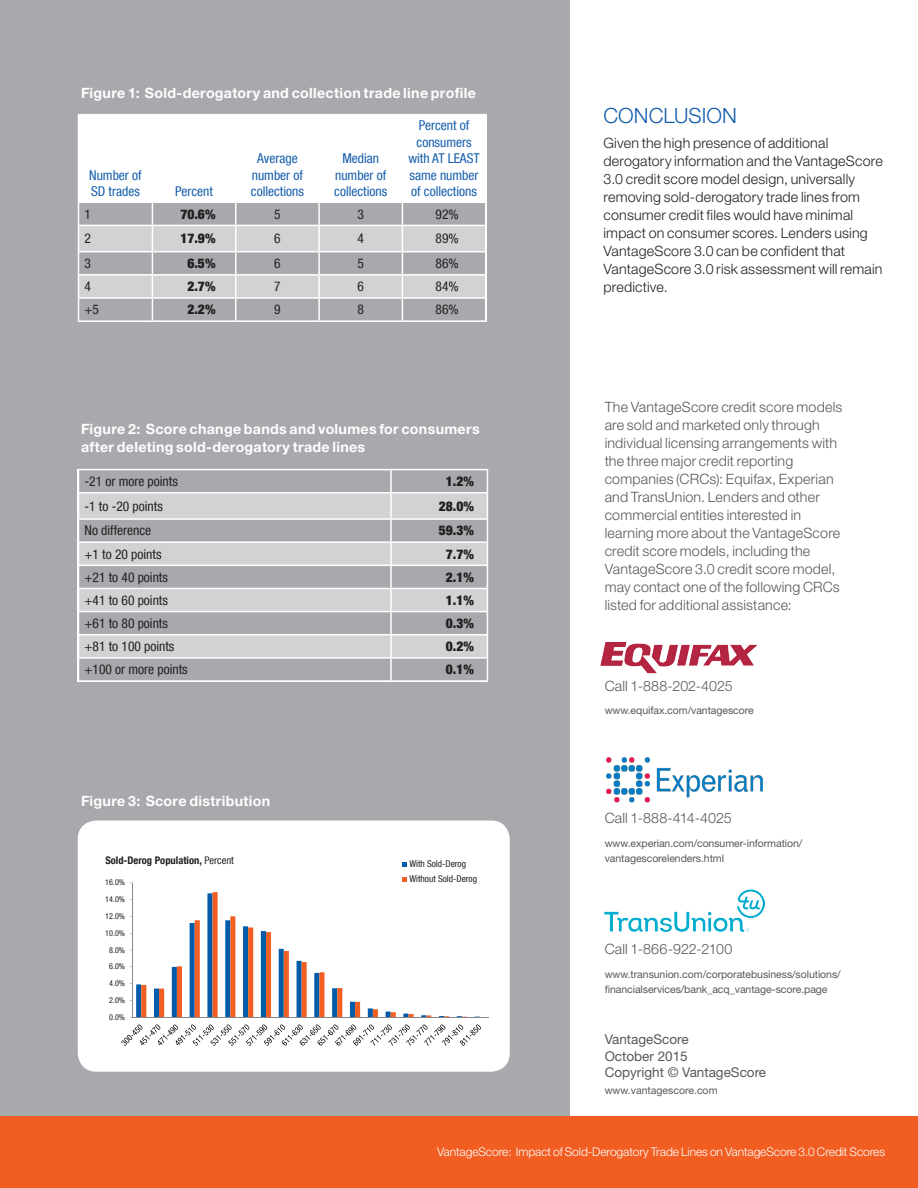
<style>
.page{position:relative;width:918px;height:1188px;background:#fff}
.page>*{position:absolute;margin:0;border:0;box-sizing:border-box;transform-origin:0 0}
.Level_1_heading{font:300 21px "Helvetica Neue LT Std";color:#135dab}
.Body{font:300 14.25px/18px "Helvetica Neue LT Std";letter-spacing:.01em;color:#57585a}
.Body-2{font:300 14.25px/18px "Helvetica Neue LT Std";letter-spacing:.015em;color:#231f20}
.Figure_heading{font:700 14.25px/18px "Helvetica Neue LT Std";letter-spacing:.02em;color:#fff}
.t1{font:condensed 13.5px "Helvetica Neue LT Com";color:#231f20}
.t2{font:condensed 13.5px/16.5px "Helvetica Neue LT Com";color:#135dab;text-align:center}
.t3{font:900 condensed 13.5px "Helvetica Neue LT Com";color:#231f20}
.t4{font:13.5px "Helvetica Neue LT Std";color:#57585a}
.Footer_rhs{font:300 12px "Helvetica Neue LT Std";letter-spacing:-.005em;color:#fff}
.Body-3{font:10.5px/15px "Helvetica Neue LT Std";letter-spacing:-.005em;color:#57585a}
.t5{font:700 10.5px "Helvetica Neue LT Com 57 Cn";color:#231f20}
.t6{font:9.3px/15px "Helvetica Neue LT Com 57 Cn";color:#231f20}
.t7{font:8.1px "Helvetica Neue LT Com 57 Cn";color:#231f20}
.s1{font-weight:400}
</style>
<div class="page">
<div style="left:0;top:1116px;width:918px;height:72px;background:#f25d21"></div>
<div style="left:0;top:0;width:570px;height:1116px;background:#a8a9ad"></div>
<div style="left:84px;top:823px;width:420px;height:248px;background:#fff"></div>
<hr style="left:132px;top:883px;width:1px;height:134px;background:#868686">
<svg style="left:130px;top:892px;width:355px;height:126px;background:#e5e0e1"></svg>
<hr style="left:132px;top:1017px;width:357px;height:1px;background:#868686">
<svg style="left:121px;top:1025px;width:360px;height:21px;background:#e0e0e0"></svg>
<svg style="left:403px;top:862px;width:4px;height:4px"></svg>
<svg style="left:403px;top:877px;width:4px;height:4px"></svg>
<div style="left:78px;top:820px;width:432px;height:252px;border:2px solid #fff;border-radius:18px"></div>
<img style="left:600px;top:642px;width:158px;height:32px">
<img style="left:606px;top:757px;width:157px;height:45px">
<img style="left:605px;top:890px;width:160px;height:42px">
<hr style="left:236px;top:320px;width:83px;height:2px;background:#fff">
<hr style="left:319px;top:320px;width:83px;height:2px;background:#fff">
<hr style="left:402px;top:320px;width:84px;height:2px;background:#fff">
<svg style="left:78px;top:115px;width:408px;height:205px"></svg>
<hr style="left:235px;top:299px;width:2px;height:21px;background:#fff">
<hr style="left:78px;top:320px;width:74px;height:2px;background:#fff">
<hr style="left:152px;top:320px;width:84px;height:2px;background:#fff">
<hr style="left:78px;top:114px;width:74px;height:1px;background:#fff">
<hr style="left:78px;top:115px;width:1px;height:87px;background:#fff">
<hr style="left:152px;top:114px;width:84px;height:1px;background:#fff">
<hr style="left:236px;top:114px;width:83px;height:1px;background:#fff">
<hr style="left:319px;top:114px;width:83px;height:1px;background:#fff">
<hr style="left:402px;top:114px;width:84px;height:1px;background:#fff">
<hr style="left:402px;top:115px;width:1px;height:87px;background:#fff">
<hr style="left:485px;top:115px;width:1px;height:87px;background:#fff">
<hr style="left:78px;top:202px;width:74px;height:1px;background:#fff">
<hr style="left:152px;top:202px;width:84px;height:1px;background:#fff">
<hr style="left:236px;top:202px;width:83px;height:1px;background:#fff">
<hr style="left:319px;top:202px;width:83px;height:1px;background:#fff">
<hr style="left:402px;top:202px;width:84px;height:1px;background:#fff">
<hr style="left:78px;top:469px;width:313px;height:1px;background:#fff">
<hr style="left:391px;top:469px;width:97px;height:1px;background:#fff">
<hr style="left:78px;top:680px;width:313px;height:2px;background:#fff">
<svg style="left:78px;top:470px;width:410px;height:211px"></svg>
<hr style="left:391px;top:680px;width:97px;height:2px;background:#fff">
<p class="Figure_heading" style="left:81px;top:83px;width:396px">Figure 1: Sold-derogatory and collection trade line profile</p>
<p class="t2" style="left:89px;top:167px;width:54px;text-align:left">Number of<br>SD trades</p>
<p class="t2" style="left:175px;top:183px;width:39px">Percent</p>
<p class="t2" style="left:251px;top:150px;width:54px">Average number of collections</p>
<p class="t2" style="left:334px;top:150px;width:54px">Median number of collections</p>
<p class="t2" style="left:408px;top:117px;width:73px">Percent of consumers with AT LEAST same number of collections</p>
<p class="t1" style="left:85px;top:206px;width:8px">1</p>
<p class="t3" style="left:180px;top:206px;width:37px">70.6%</p>
<p class="t1" style="left:274px;top:206px;width:8px">5</p>
<p class="t1" style="left:358px;top:206px;width:8px">3</p>
<p class="t1" style="left:436px;top:206px;width:25px">92%</p>
<p class="t1" style="left:85px;top:231px;width:8px">2</p>
<p class="t3" style="left:180px;top:231px;width:37px">17.9%</p>
<p class="t1" style="left:274px;top:231px;width:8px">6</p>
<p class="t1" style="left:358px;top:231px;width:8px">4</p>
<p class="t1" style="left:436px;top:231px;width:25px">89%</p>
<p class="t1" style="left:85px;top:255px;width:8px">3</p>
<p class="t3" style="left:187px;top:255px;width:30px">6.5%</p>
<p class="t1" style="left:274px;top:255px;width:8px">6</p>
<p class="t1" style="left:358px;top:255px;width:8px">5</p>
<p class="t1" style="left:436px;top:255px;width:25px">86%</p>
<p class="t1" style="left:85px;top:279px;width:8px">4</p>
<p class="t3" style="left:187px;top:278px;width:30px">2.7%</p>
<p class="t1" style="left:274px;top:279px;width:8px">7</p>
<p class="t1" style="left:358px;top:279px;width:8px">6</p>
<p class="t1" style="left:436px;top:279px;width:25px">84%</p>
<p class="t1" style="left:85px;top:302px;width:16px">+5</p>
<p class="t3" style="left:187px;top:302px;width:30px">2.2%</p>
<p class="t1" style="left:274px;top:302px;width:8px">9</p>
<p class="t1" style="left:358px;top:302px;width:8px">8</p>
<p class="t1" style="left:436px;top:302px;width:25px">86%</p>
<p class="Figure_heading" style="left:81px;top:419px;width:400px">Figure 2: Score change bands and volumes for consumers after deleting sold-derogatory trade lines</p>
<p class="t1" style="left:85px;top:473px;width:95px">-21 or more points</p>
<p class="t3" style="left:446px;top:473px;width:30px">1.2%</p>
<p class="t1" style="left:85px;top:498px;width:80px">-1 to -20 points</p>
<p class="t3" style="left:439px;top:498px;width:37px">28.0%</p>
<p class="t1" style="left:85px;top:523px;width:68px">No difference</p>
<p class="t3" style="left:439px;top:523px;width:37px">59.3%</p>
<p class="t1" style="left:85px;top:546px;width:78px">+1 to 20 points</p>
<p class="t3" style="left:446px;top:546px;width:30px">7.7%</p>
<p class="t1" style="left:85px;top:569px;width:85px">+21 to 40 points</p>
<p class="t3" style="left:446px;top:569px;width:30px">2.1%</p>
<p class="t1" style="left:85px;top:592px;width:85px">+41 to 60 points</p>
<p class="t3" style="left:446px;top:592px;width:30px">1.1%</p>
<p class="t1" style="left:85px;top:615px;width:85px">+61 to 80 points</p>
<p class="t3" style="left:446px;top:615px;width:30px">0.3%</p>
<p class="t1" style="left:85px;top:638px;width:91px">+81 to 100 points</p>
<p class="t3" style="left:446px;top:638px;width:30px">0.2%</p>
<p class="t1" style="left:85px;top:662px;width:105px">+100 or more points</p>
<p class="t3" style="left:446px;top:661px;width:30px">0.1%</p>
<p class="Figure_heading" style="left:81px;top:791px;width:191px">Figure 3: Score distribution</p>
<p class="t5" style="left:105px;top:854px;width:130px">Sold-Derog Population, <span class="s1">Percent</span></p>
<p class="t7" style="left:105px;top:878px;width:21px">16.0%</p>
<p class="t7" style="left:105px;top:895px;width:21px">14.0%</p>
<p class="t7" style="left:105px;top:911px;width:21px">12.0%</p>
<p class="t7" style="left:105px;top:928px;width:21px">10.0%</p>
<p class="t7" style="left:109px;top:945px;width:18px">8.0%</p>
<p class="t7" style="left:109px;top:962px;width:18px">6.0%</p>
<p class="t7" style="left:109px;top:979px;width:18px">4.0%</p>
<p class="t7" style="left:109px;top:995px;width:18px">2.0%</p>
<p class="t7" style="left:109px;top:1012px;width:18px">0.0%</p>
<p class="t6" style="left:410px;top:856px;width:69px">With Sold-Derog<br>Without Sold-Derog</p>
<p class="Level_1_heading" style="left:603px;top:103px;width:135px">CONCLUSION</p>
<p class="Body-2" style="left:603px;top:134px;width:281px">Given the high presence of additional derogatory information and the VantageScore 3.0 credit score model design, universally removing sold-derogatory trade lines from consumer credit files would have minimal impact on consumer scores. Lenders using VantageScore 3.0 can be confident that VantageScore 3.0 risk assessment will remain predictive.</p>
<p class="Body" style="left:605px;top:398px;width:239px">The VantageScore credit score models are sold and marketed only through individual licensing arrangements with the three major credit reporting companies (CRCs): Equifax, Experian and TransUnion. Lenders and other commercial entities interested in learning more about the VantageScore credit score models, including the VantageScore 3.0 credit score model, may contact one of the following CRCs listed for additional assistance:</p>
<p class="Body" style="left:605px;top:677px;width:130px">Call 1-888-202-4025</p>
<p class="Body-3" style="left:605px;top:703px;width:150px">www.equifax.com/vantagescore</p>
<p class="Body" style="left:605px;top:809px;width:129px">Call 1-888-414-4025</p>
<p class="Body-3" style="left:605px;top:836px;width:199px">www.experian.com/consumer-information/ vantagescorelenders.html</p>
<p class="Body" style="left:605px;top:940px;width:129px">Call 1-866-922-2100</p>
<p class="Body-3" style="left:605px;top:967px;width:238px">www.transunion.com/corporatebusiness/solutions/ financialservices/bank_acq_vantage-score.page</p>
<p class="t4" style="left:605px;top:1031px;width:86px">VantageScore</p>
<p class="t4" style="left:605px;top:1048px;width:85px">October 2015</p>
<p class="t4" style="left:605px;top:1064px;width:163px">Copyright © VantageScore</p>
<p class="Body-3" style="left:605px;top:1082px;width:114px">www.vantagescore.com</p>
<p class="Footer_rhs" style="left:437px;top:1144px;width:450px">VantageScore: Impact of Sold-Derogatory Trade Lines on VantageScore 3.0 Credit Scores</p>
</div>
